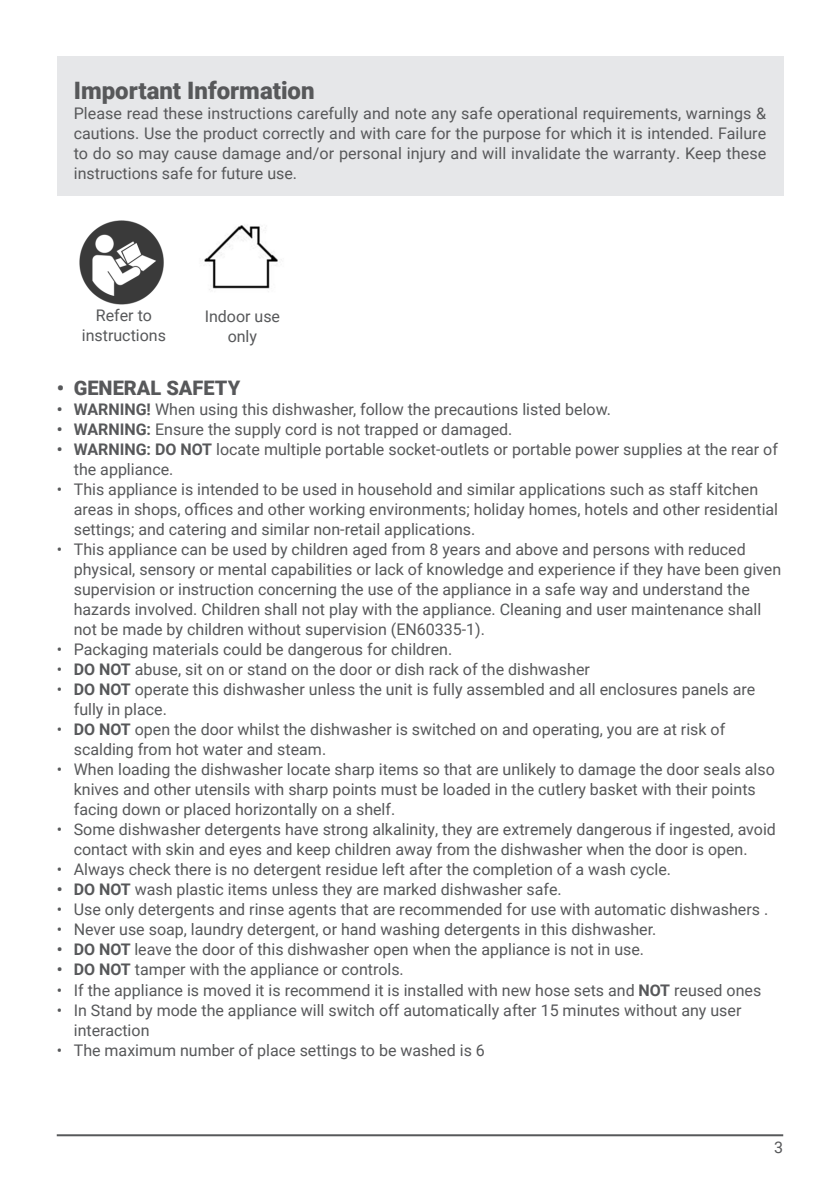
<style>
.page{position:relative;width:840px;height:1191px;background:#fff}
.page>*{position:absolute;margin:0;border:0;box-sizing:border-box;transform-origin:0 0}
.Section_Header{font:900 24px "Roboto";color:#57585a}
.Bullet_List{font:900 20px "Roboto";color:#57585a}
.Bullet_List-2{font:16px/20px "Roboto";color:#57585a}
.Copy__Justified{font:16px/20px "Roboto";color:#57585a;text-align:justify}
.Main_Copy__DO_NOT_MO{font:16px "Roboto";color:#57585a}
.s1{font-weight:700}
</style>
<div class="page">
<hr style="left:57px;top:1134px;width:725px;height:2px;background:#57585a">
<div style="left:57px;top:57px;width:725px;height:139px;background:#e6e7e9"></div>
<img style="left:79px;top:220px;width:85px;height:85px">
<img style="left:204px;top:225px;width:74px;height:65px">
<p class="Section_Header" style="left:74px;top:74px;width:242px">Important Information</p>
<p class="Copy__Justified" style="left:74px;top:103px;width:693px">Please read these instructions carefully and note any safe operational requirements, warnings &amp; cautions. Use the product correctly and with care for the purpose for which it is intended. Failure to do so may cause damage and/or personal injury and will invalidate the warranty. Keep these instructions safe for future use.</p>
<p class="Main_Copy__DO_NOT_MO" style="left:96px;top:304px;width:57px">Refer to</p>
<p class="Main_Copy__DO_NOT_MO" style="left:82px;top:324px;width:86px">instructions</p>
<p class="Main_Copy__DO_NOT_MO" style="left:204px;top:305px;width:77px">Indoor use</p>
<p class="Main_Copy__DO_NOT_MO" style="left:227px;top:325px;width:31px">only</p>
<p class="Bullet_List" style="left:57px;top:374px;width:185px">• GENERAL SAFETY</p>
<p class="Bullet_List-2" style="left:57px;top:399px;width:555px"><span class="s1">• WARNING!</span> When using this dishwasher, follow the precautions listed below.</p>
<p class="Bullet_List-2" style="left:57px;top:419px;width:457px"><span class="s1">• WARNING:</span> Ensure the supply cord is not trapped or damaged.</p>
<p class="Bullet_List-2" style="left:74px;top:439px;width:705px;text-indent:-17px"><span class="s1">• WARNING: DO NOT</span> locate multiple portable socket-outlets or portable power supplies at the rear of the appliance.</p>
<p class="Bullet_List-2" style="left:74px;top:479px;width:705px;text-indent:-17px">• This appliance is intended to be used in household and similar applications such as staff kitchen areas in shops, offices and other working environments; holiday homes, hotels and other residential settings; and catering and similar non-retail applications.</p>
<p class="Bullet_List-2" style="left:74px;top:539px;width:708px;text-indent:-17px">• This appliance can be used by children aged from 8 years and above and persons with reduced physical, sensory or mental capabilities or lack of knowledge and experience if they have been given supervision or instruction concerning the use of the appliance in a safe way and understand the hazards involved. Children shall not play with the appliance. Cleaning and user maintenance shall not be made by children without supervision (EN60335-1).</p>
<p class="Bullet_List-2" style="left:57px;top:639px;width:397px">• Packaging materials could be dangerous for children.</p>
<p class="Bullet_List-2" style="left:57px;top:659px;width:534px">• <span class="s1">DO NOT</span> abuse, sit on or stand on the door or dish rack of the dishwasher</p>
<p class="Bullet_List-2" style="left:74px;top:679px;width:682px;text-indent:-17px">• <span class="s1">DO NOT</span> operate this dishwasher unless the unit is fully assembled and all enclosures panels are fully in place.</p>
<p class="Bullet_List-2" style="left:74px;top:719px;width:652px;text-indent:-17px">• <span class="s1">DO NOT</span> open the door whilst the dishwasher is switched on and operating, you are at risk of scalding from hot water and steam.</p>
<p class="Bullet_List-2" style="left:74px;top:759px;width:702px;text-indent:-17px">• When loading the dishwasher locate sharp items so that are unlikely to damage the door seals also knives and other utensils with sharp points must be loaded in the cutlery basket with their points facing down or placed horizontally on a shelf.</p>
<p class="Bullet_List-2" style="left:74px;top:819px;width:703px;text-indent:-17px">• Some dishwasher detergents have strong alkalinity, they are extremely dangerous if ingested, avoid contact with skin and eyes and keep children away from the dishwasher when the door is open.</p>
<p class="Bullet_List-2" style="left:57px;top:859px;width:615px">• Always check there is no detergent residue left after the completion of a wash cycle.</p>
<p class="Bullet_List-2" style="left:57px;top:879px;width:506px"><span class="s1">• DO NOT</span> wash plastic items unless they are marked dishwasher safe.</p>
<p class="Bullet_List-2" style="left:57px;top:899px;width:712px">• Use only detergents and rinse agents that are recommended for use with automatic dishwashers .</p>
<p class="Bullet_List-2" style="left:57px;top:919px;width:600px">• Never use soap, laundry detergent, or hand washing detergents in this dishwasher.</p>
<p class="Bullet_List-2" style="left:57px;top:939px;width:588px"><span class="s1">• DO NOT</span> leave the door of this dishwasher open when the appliance is not in use.</p>
<p class="Bullet_List-2" style="left:57px;top:959px;width:348px"><span class="s1">• DO NOT</span> tamper with the appliance or controls.</p>
<p class="Bullet_List-2" style="left:57px;top:979px;width:705px">• If the appliance is moved it is recommend it is installed with new hose sets and <span class="s1">NOT</span> reused ones</p>
<p class="Bullet_List-2" style="left:74px;top:999px;width:668px;text-indent:-17px">• In Stand by mode the appliance will switch off automatically after 15 minutes without any user interaction</p>
<p class="Bullet_List-2" style="left:57px;top:1039px;width:429px">• The maximum number of place settings to be washed is 6</p>
<p class="Bullet_List-2" style="left:773px;top:1137px;width:10px">3</p>
</div>
